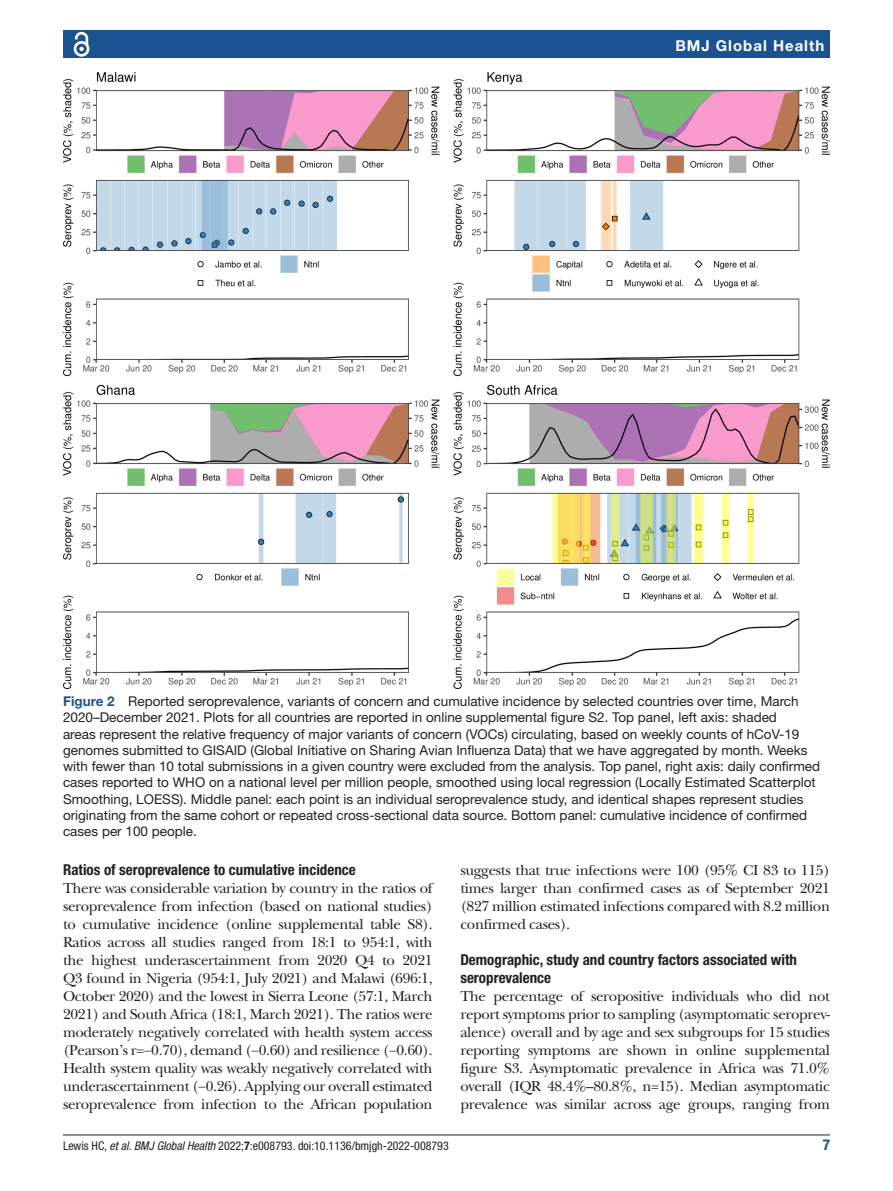
<style>
.page{position:relative;width:893px;height:1191px;background:#fff}
.page>*{position:absolute;margin:0;border:0;box-sizing:border-box;transform-origin:0 0}
.t1{font:15px/18px "New Baskerville";letter-spacing:-.025em;color:#231f20;text-align:justify}
.t2{font:700 condensed 15px/18px "Helvetica Neue LT Std";color:#231f20}
.t3{font:700 15px "Helvetica Neue LT Std";letter-spacing:.065em;color:#fff}
.t4{font:700 condensed 15px "Helvetica Neue LT Std";color:#1b5391}
.t5{font:13.5px/16.2px "Helvetica Neue LT Std";color:#231f20}
.t6{font:condensed 12px "Helvetica Neue LT Std";color:#231f20}
.s1{font-weight:700;color:#1b5391}
.s2{font-style:italic}
.s3{font-weight:700}
</style>
<div class="page">
<hr style="left:63px;top:1134px;width:767px;height:1px;background:#231f20">
<div style="left:63px;top:31px;width:767px;height:27px;background:#1b5391"></div>
<svg style="left:73px;top:31px;width:17px;height:26px"></svg>
<img style="left:63px;top:73px;width:767px;height:615px">
<p class="t3" style="left:675px;top:36px;width:150px">BMJ Global Health</p>
<p class="t5" style="left:63px;top:693px;width:759px"><span class="s1">Figure 2</span> Reported seroprevalence, variants of concern and cumulative incidence by selected countries over time, March 2020–December 2021. Plots for all countries are reported in online supplemental figure S2. Top panel, left axis: shaded<br>areas represent the relative frequency of major variants of concern (VOCs) circulating, based on weekly counts of hCoV-19 genomes submitted to GISAID (Global Initiative on Sharing Avian Influenza Data) that we have aggregated by month. Weeks with fewer than 10 total submissions in a given country were excluded from the analysis. Top panel, right axis: daily confirmed cases reported to WHO on a national level per million people, smoothed using local regression (Locally Estimated Scatterplot Smoothing, LOESS). Middle panel: each point is an individual seroprevalence study, and identical shapes represent studies originating from the same cohort or repeated cross-sectional data source. Bottom panel: cumulative incidence of confirmed cases per 100 people.</p>
<p class="t2" style="left:63px;top:860px;width:294px">Ratios of seroprevalence to cumulative incidence</p>
<p class="t1" style="left:63px;top:879px;width:371px">There was considerable variation by country in the ratios of seroprevalence from infection (based on national studies) to cumulative incidence (online supplemental table S8).<br>Ratios across all studies ranged from 18:1 to 954:1, with the highest underascertainment from 2020 Q4 to 2021<br>Q3 found in Nigeria (954:1, July 2021) and Malawi (696:1, October 2020) and the lowest in Sierra Leone (57:1, March 2021) and South Africa (18:1, March 2021). The ratios were moderately negatively correlated with health system access (Pearson’s r=−0.70), demand (−0.60) and resilience (−0.60).<br>Health system quality was weakly negatively correlated with underascertainment (−0.26). Applying our overall estimated seroprevalence from infection to the African population</p>
<p class="t1" style="left:460px;top:861px;width:371px">suggests that true infections were 100 (95% CI 83 to 115) times larger than confirmed cases as of September 2021 (827 million estimated infections compared with 8.2 million confirmed cases).</p>
<p class="t2" style="left:460px;top:950px;width:338px">Demographic, study and country factors associated with seroprevalence</p>
<p class="t1" style="left:460px;top:987px;width:371px">The percentage of seropositive individuals who did not report symptoms prior to sampling (asymptomatic seroprev&shy;alence) overall and by age and sex subgroups for 15 studies reporting symptoms are shown in online supplemental figure S3. Asymptomatic prevalence in Africa was 71.0% overall (IQR 48.4%–80.8%, n=15). Median asymptomatic prevalence was similar across age groups, ranging from</p>
<p class="t6" style="left:63px;top:1138px;width:387px">Lewis HC, <span class="s2">et al</span>. <span class="s2">BMJ Global Health</span> 2022;<span class="s3">7</span>:e008793. doi:10.1136/bmjgh-2022-008793</p>
<p class="t4" style="left:823px;top:1135px;width:9px">7</p>
</div>
